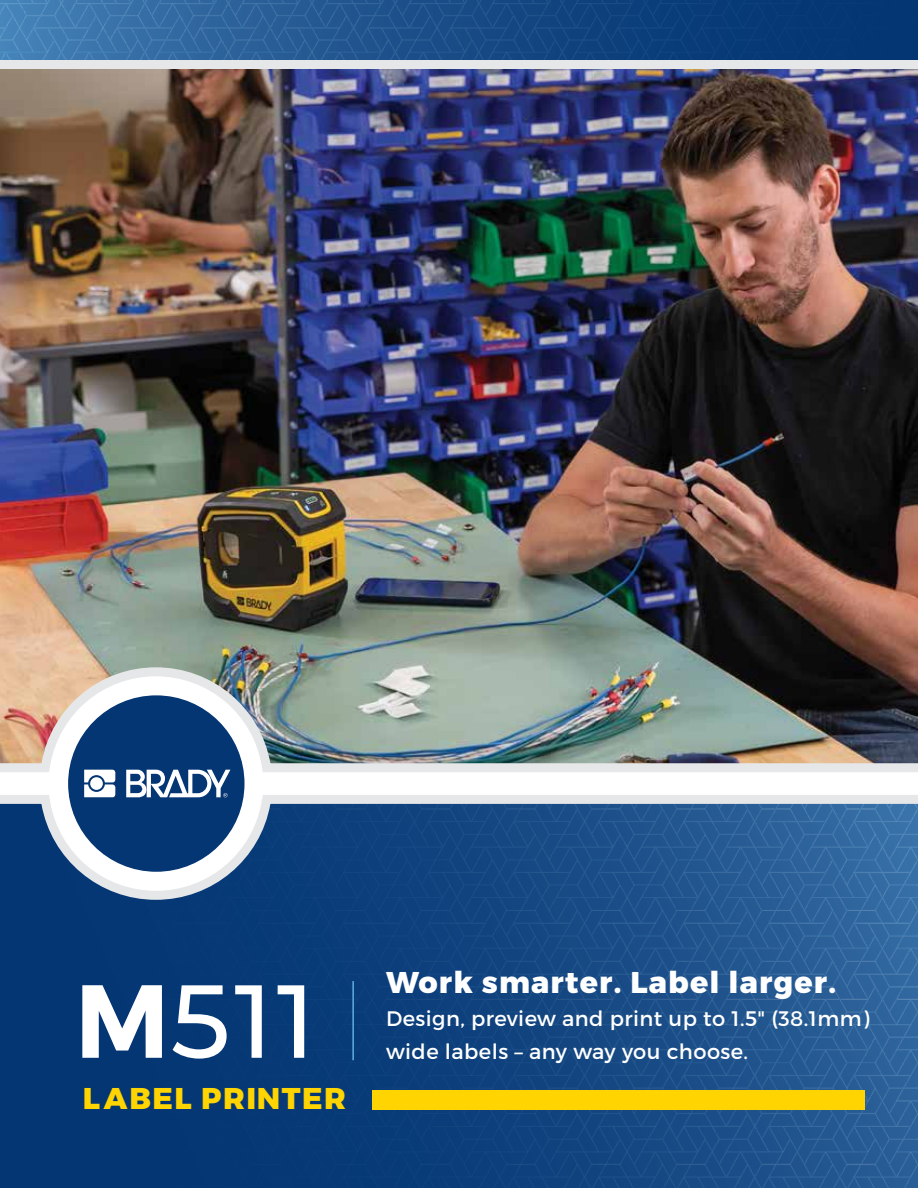
<style>
.page{position:relative;width:918px;height:1188px;background:#fff}
.page>*{position:absolute;margin:0;border:0;box-sizing:border-box;transform-origin:0 0}
.t1{font:500 103.5px "Montserrat";color:#fff}
.t2{font:800 30px "Montserrat";letter-spacing:.04em;color:#fff}
.t3{font:800 30px "Montserrat";letter-spacing:.05em;color:#ffd400}
.t4{font:21px "Montserrat";letter-spacing:.02em;color:#fff}
.s1{font-weight:700}
</style>
<div class="page">
<img style="left:0;top:69px;width:918px;height:594px">
<svg style="left:0;top:0;width:918px;height:60px;background:#1e528c"></svg>
<img style="left:0;top:904px;width:918px;height:284px">
<img style="left:0;top:663px;width:918px;height:241px">
<div style="left:68px;top:695px;width:177px;height:177px;background:#043673;border-radius:50%"></div>
<svg style="left:84px;top:770px;width:31px;height:27px"></svg>
<div style="left:90px;top:777px;width:13px;height:13px;background:#fff;border-radius:50%"></div>
<svg style="left:126px;top:770px;width:104px;height:27px"></svg>
<div style="left:0;top:60px;width:918px;height:9px;background:#e6e7e8"></div>
<div style="left:372px;top:1090px;width:492px;height:19px;background:#ffd400"></div>
<hr style="left:352px;top:981px;width:2px;height:79px;background:#5eaee1">
<h1 class="t1" style="left:75px;top:971px;width:242px"><span class="s1">M</span>511</h1>
<h2 class="t3" style="left:83px;top:1085px;width:265px">LABEL PRINTER</h2>
<h2 class="t2" style="left:386px;top:968px;width:452px">Work smarter. Label larger.</h2>
<p class="t4" style="left:386px;top:1010px;width:485px">Design, preview and print up to 1.5" (38.1mm)</p>
<p class="t4" style="left:386px;top:1043px;width:364px">wide labels – any way you choose.</p>
</div>
